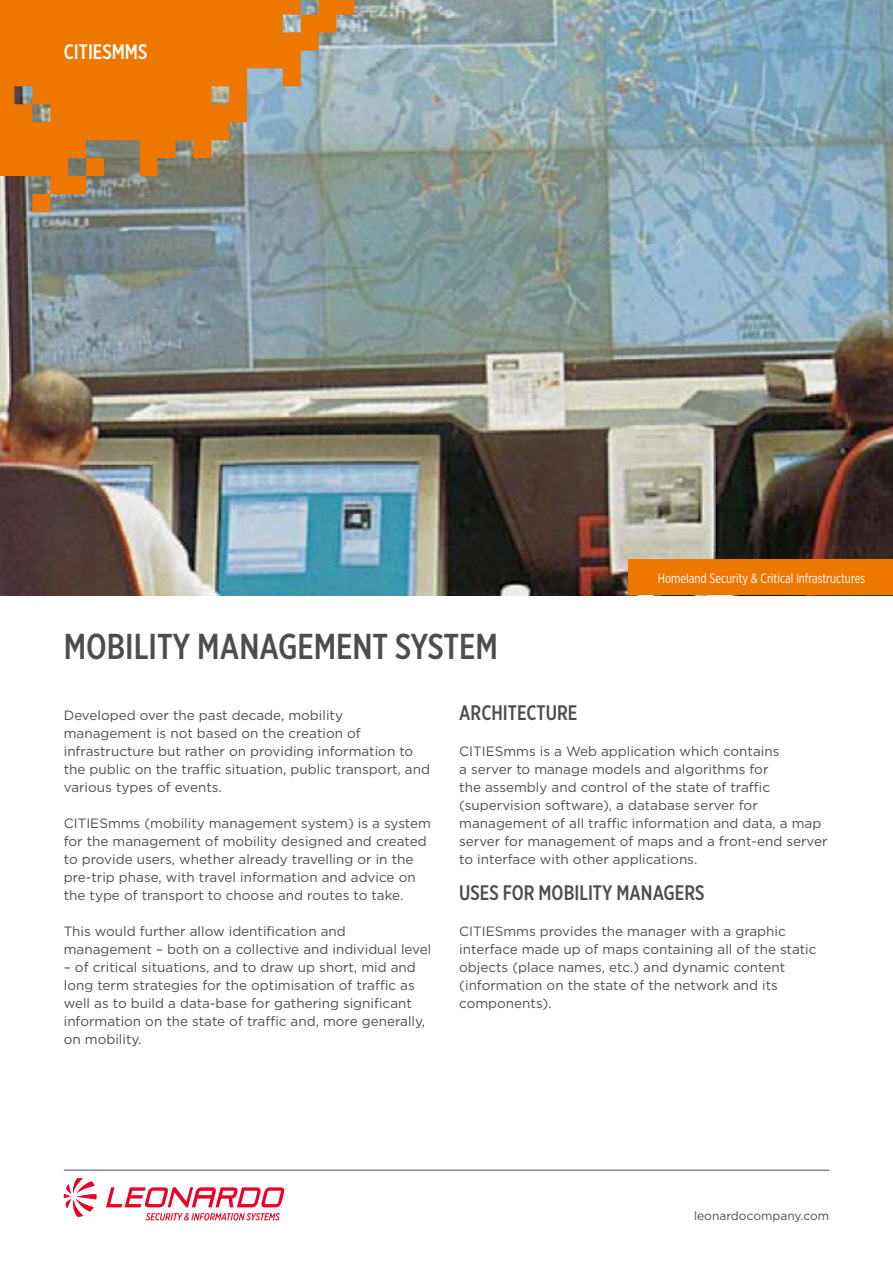
<style>
.page{position:relative;width:893px;height:1263px;background:#fff}
.page>*{position:absolute;margin:0;border:0;box-sizing:border-box;transform-origin:0 0}
.t1{font:500 36px "Gotham X Narrow";color:#4d4d4f}
.t2{font:500 21px "Gotham X Narrow";color:#4d4d4f}
.t3{font:500 21px "Gotham X Narrow";color:#fff}
.t4{font:13.5px/18px "Gotham";color:#4d4d4f}
.t5{font:13.5px "Gotham X Narrow";color:#fff}
.t6{font:12px "Gotham";color:#4d4d4f}
</style>
<div class="page">
<img style="left:0;top:0;width:893px;height:595px">
<svg style="left:106px;top:1187px;width:178px;height:20px"></svg>
<svg style="left:64px;top:1178px;width:33px;height:39px"></svg>
<svg style="left:146px;top:1213px;width:134px;height:7px"></svg>
<svg style="left:0;top:0;width:354px;height:212px;background:#c4843d"></svg>
<div style="left:628px;top:560px;width:265px;height:35px;background:#e70"></div>
<hr style="left:64px;top:1170px;width:765px;height:1px;background:#4d4d4f">
<h2 class="t3" style="left:64px;top:39px;width:85px">CITIESMMS</h2>
<h1 class="t1" style="left:64px;top:624px;width:436px">MOBILITY MANAGEMENT SYSTEM</h1>
<p class="t5" style="left:658px;top:570px;width:209px">Homeland Security &amp; Critical Infrastructures</p>
<p class="t4" style="left:64px;top:706px;width:368px">Developed over the past decade, mobility management is not based on the creation of infrastructure but rather on providing information to the public on the traffic situation, public transport, and various types of events.</p>
<p class="t4" style="left:64px;top:814px;width:369px">CITIESmms (mobility management system) is a system for the management of mobility designed and created to provide users, whether already travelling or in the pre-trip phase, with travel information and advice on the type of transport to choose and routes to take.</p>
<p class="t4" style="left:64px;top:922px;width:369px">This would further allow identification and management – both on a collective and individual level</p>
<p class="t4" style="left:64px;top:958px;width:363px">– of critical situations, and to draw up short, mid and long term strategies for the optimisation of traffic as well as to build a data-base for gathering significant information on the state of traffic and, more generally, on mobility.</p>
<h2 class="t2" style="left:459px;top:700px;width:120px">ARCHITECTURE</h2>
<p class="t4" style="left:459px;top:742px;width:370px">CITIESmms is a Web application which contains<br>a server to manage models and algorithms for<br>the assembly and control of the state of traffic (supervision software), a database server for management of all traffic information and data, a map server for management of maps and a front-end server to interface with other applications.</p>
<h2 class="t2" style="left:459px;top:880px;width:247px">USES FOR MOBILITY MANAGERS</h2>
<p class="t4" style="left:459px;top:922px;width:359px">CITIESmms provides the manager with a graphic interface made up of maps containing all of the static objects (place names, etc.) and dynamic content (information on the state of the network and its components).</p>
<p class="t6" style="left:694px;top:1208px;width:137px">leonardocompany.com</p>
</div>
